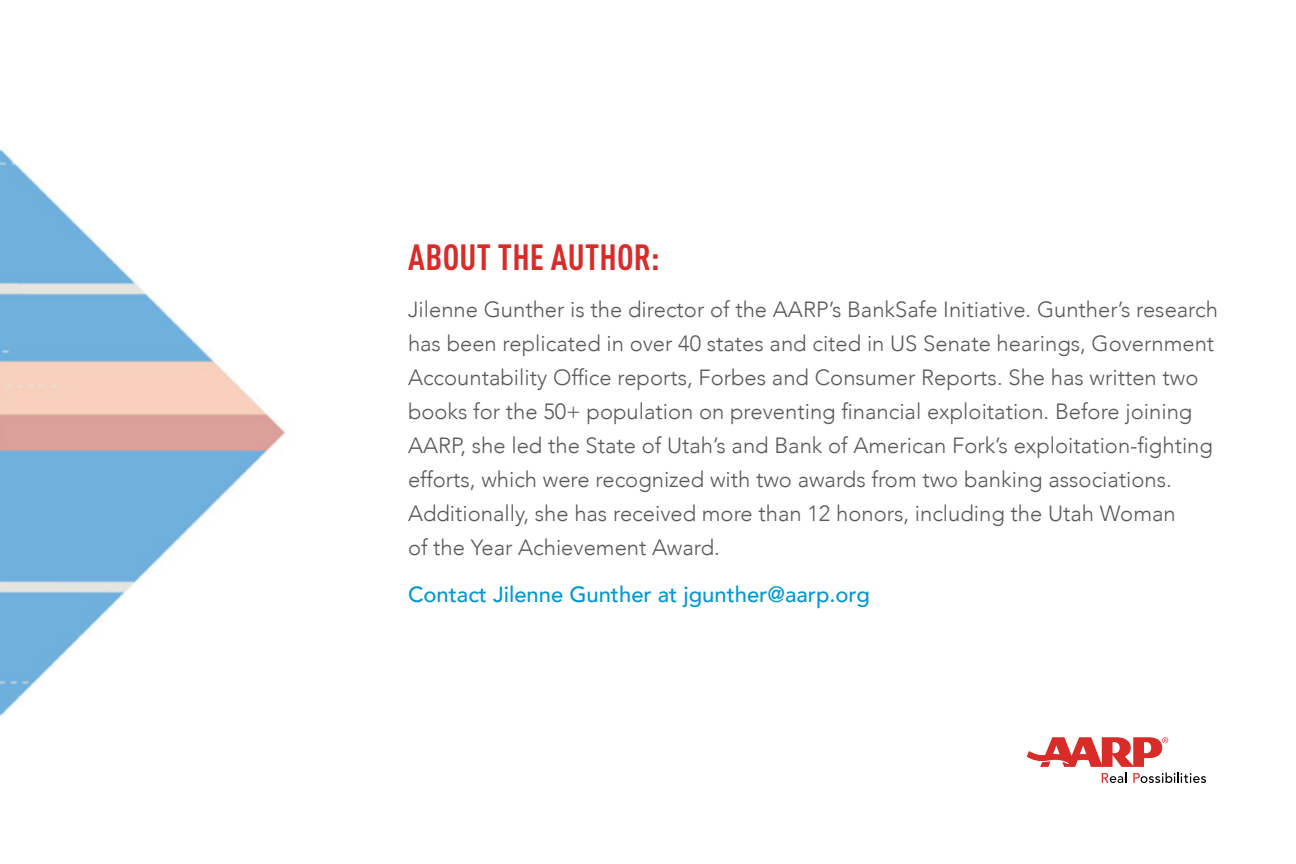
<style>
.page{position:relative;width:1296px;height:864px;background:#fff}
.page>*{position:absolute;margin:0;border:0;box-sizing:border-box;transform-origin:0 0}
.t1{font:700 condensed 36px "DINOT";letter-spacing:.005em;color:#d92b27}
.t2{font:300 22px/34px "Avenir";color:#58595b}
.t3{font:500 22px "Avenir";color:#0098d2}
</style>
<div class="page">
<svg style="left:1027px;top:737px;width:179px;height:46px"></svg>
<img style="left:0;top:149px;width:286px;height:567px">
<h1 class="t1" style="left:408px;top:235px;width:253px">ABOUT THE AUTHOR:</h1>
<p class="t2" style="left:408px;top:292px;width:812px">Jilenne Gunther is the director of the AARP’s BankSafe Initiative. Gunther’s research has been replicated in over 40 states and cited in US Senate hearings, Government Accountability Office reports, Forbes and Consumer Reports. She has written two books for the 50+ population on preventing financial exploitation. Before joining AARP, she led the State of Utah’s and Bank of American Fork’s exploitation-fighting efforts, which were recognized with two awards from two banking associations.<br>Additionally, she has received more than 12 honors, including the Utah Woman<br>of the Year Achievement Award.</p>
<p class="t3" style="left:408px;top:575px;width:463px">Contact Jilenne Gunther at jgunther@aarp.org</p>
</div>
